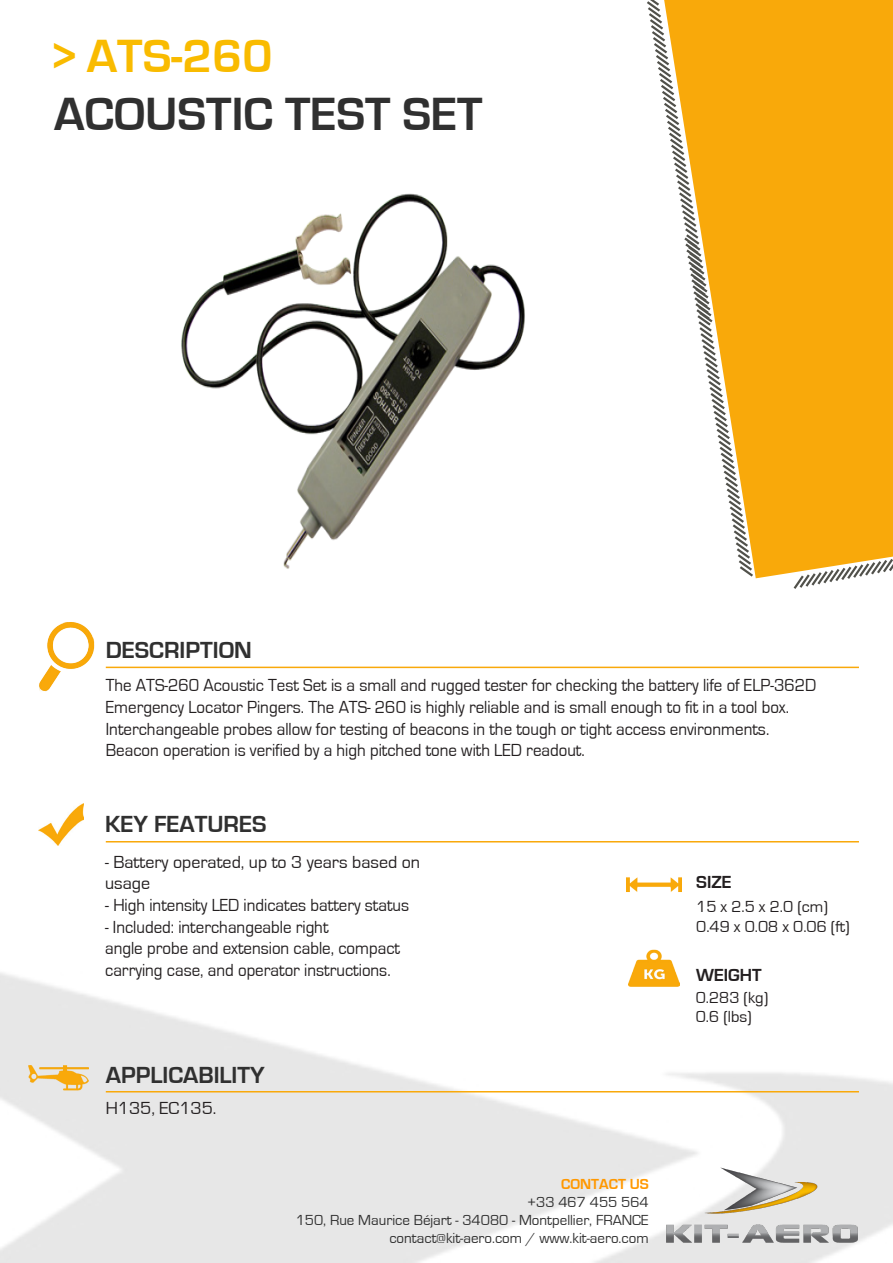
<style>
.page{position:relative;width:893px;height:1263px;background:#fff}
.page>*{position:absolute;margin:0;border:0;box-sizing:border-box;transform-origin:0 0}
.t1{font:700 48px "Eurostile";color:#303030}
.t2{font:700 48px "Eurostile";color:#f9bb00}
.t3{font:700 24px "Eurostile";color:#303030}
.t4{font:18px/21.6px "Eurostile";color:#231f20;scale:.94 1}
.t5{font:18px/21.6px "Eurostile";color:#231f20}
.t6{font:700 18px "Eurostile";color:#231f20}
.t7{font:16.5px "Eurostile";color:#231f20}
.t8{font:15px "Eurostile";color:#303030}
.t9{font:700 15px "Eurostile";color:#ff9800}
</style>
<div class="page">
<svg style="left:647px;top:0;width:17px;height:100px"></svg>
<svg style="left:0;top:841px;width:893px;height:422px"></svg>
<hr style="left:106px;top:841px;width:753px;height:1px;background:#f9a90a">
<svg style="left:664px;top:0;width:229px;height:578px;fill:#f9a90a"></svg>
<img style="left:39px;top:622px;width:56px;height:69px">
<hr style="left:106px;top:667px;width:753px;height:1px;background:#f9a90a">
<img style="left:38px;top:803px;width:46px;height:42px">
<svg style="left:791px;top:512px;width:102px;height:77px"></svg>
<img style="left:665px;top:1167px;width:194px;height:79px">
<hr style="left:106px;top:1091px;width:753px;height:1px;background:#f9a90a">
<img style="left:28px;top:1046px;width:61px;height:63px">
<img style="left:626px;top:861px;width:56px;height:47px">
<img style="left:628px;top:946px;width:52px;height:45px">
<img style="left:181px;top:193px;width:344px;height:376px">
<p class="t2" style="left:54px;top:30px;width:220px">&gt; ATS-260</p>
<p class="t1" style="left:54px;top:88px;width:430px">ACOUSTIC TEST SET</p>
<p class="t3" style="left:106px;top:637px;width:148px">DESCRIPTION</p>
<p class="t4" style="left:106px;top:675px;width:757px">The ATS-260 Acoustic Test Set is a small and rugged tester for checking the battery life of ELP-362D<br>Emergency Locator Pingers. The ATS- 260 is highly reliable and is small enough to fit in a tool box.<br>Interchangeable probes allow for testing of beacons in the tough or tight access environments.</p>
<p class="t4" style="left:106px;top:740px;width:511px">Beacon operation is verified by a high pitched tone with LED readout.</p>
<p class="t3" style="left:105px;top:811px;width:163px">KEY FEATURES</p>
<p class="t5" style="left:105px;top:851px;width:317px">- Battery operated, up to 3 years based on usage</p>
<p class="t5" style="left:105px;top:894px;width:306px">- High intensity LED indicates battery status</p>
<p class="t4" style="left:105px;top:916px;width:239px">- Included: interchangeable right</p>
<p class="t4" style="left:105px;top:938px;width:315px">angle probe and extension cable, compact carrying case, and operator instructions.</p>
<p class="t3" style="left:106px;top:1062px;width:160px">APPLICABILITY</p>
<p class="t5" style="left:106px;top:1098px;width:112px">H135, EC135.</p>
<p class="t9" style="left:561px;top:1176px;width:89px">CONTACT US</p>
<p class="t8" style="left:527px;top:1194px;width:123px">+33 467 455 564</p>
<p class="t8" style="left:296px;top:1212px;width:354px">150, Rue Maurice Béjart - 34080 - Montpellier, FRANCE</p>
<p class="t8" style="left:389px;top:1230px;width:261px">contact@kit-aero.com / www.kit-aero.com</p>
<p class="t6" style="left:696px;top:872px;width:37px">SIZE</p>
<p class="t7" style="left:696px;top:898px;width:133px">15 x 2.5 x 2.0 (cm)</p>
<p class="t7" style="left:696px;top:918px;width:155px">0.49 x 0.08 x 0.06 (ft)</p>
<p class="t6" style="left:696px;top:966px;width:67px">WEIGHT</p>
<p class="t7" style="left:696px;top:988px;width:74px">0.283 (kg)</p>
<p class="t7" style="left:696px;top:1008px;width:58px">0.6 (lbs)</p>
</div>
